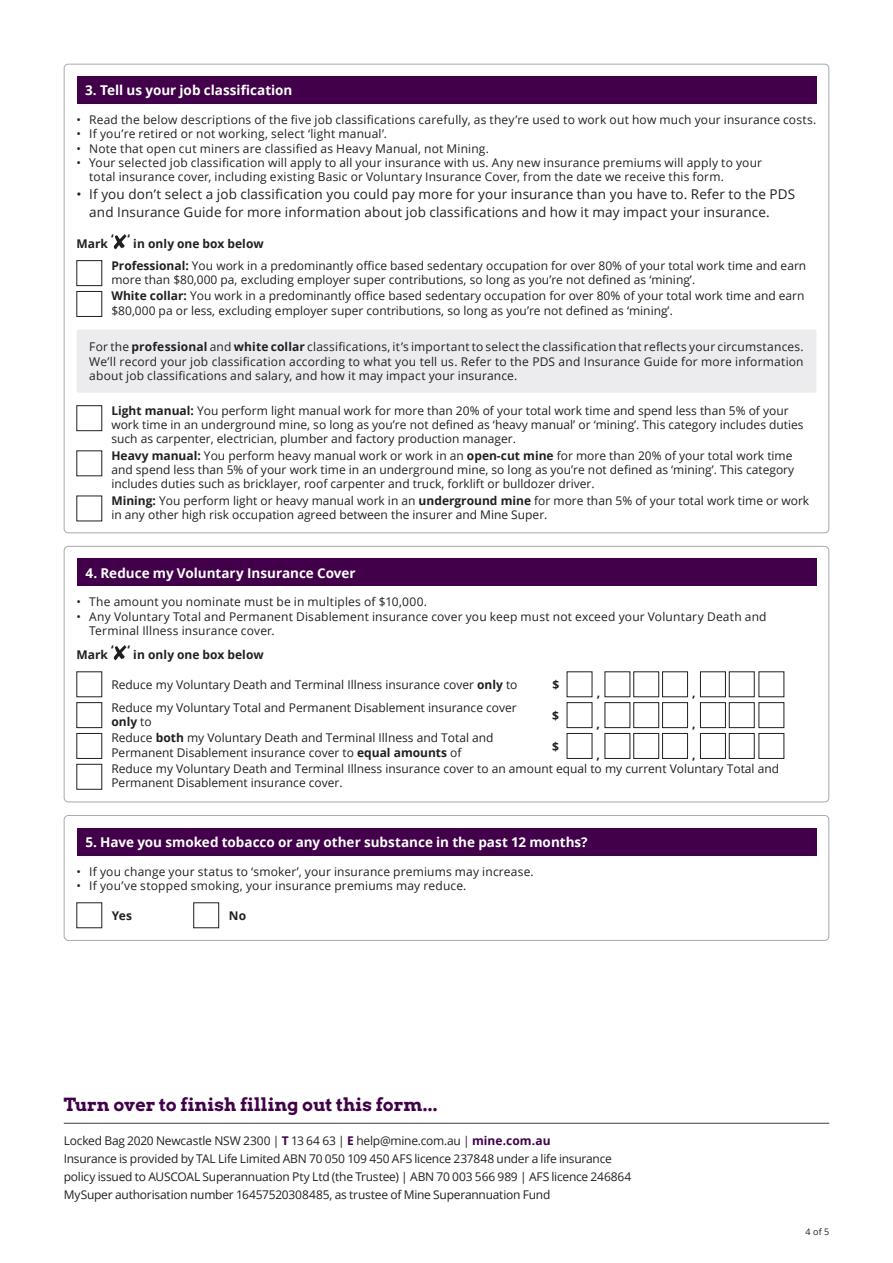
<style>
.page{position:relative;width:893px;height:1263px;background:#fff}
.page>*{position:absolute;margin:0;border:0;box-sizing:border-box;transform-origin:0 0}
.t1{font:700 18px "Arvo";letter-spacing:-.005em;color:#410049}
.t2{font:13.5px/18px "Open Sans";letter-spacing:.01em;color:#231f20}
.t3{font:700 13.5px "Open Sans";color:#fff}
.t4{font:12px/14.2px "Open Sans";color:#231f20}
.t5{font:12px/18px "Open Sans";letter-spacing:-.02em;color:#231f20}
.t6{font:700 12px "Open Sans";letter-spacing:.005em;color:#231f20}
.t7{font:9px "Open Sans";color:#231f20}
.s1{font-weight:700}
.s2{font-weight:400}
.s3{font-weight:700;color:#410049}
</style>
<div class="page">
<hr style="left:64px;top:1123px;width:765px;height:1px;background:#3e3e3f">
<div style="left:64px;top:546px;width:765px;height:256px;border:1px solid #a8a9ad;border-radius:4px"></div>
<div style="left:77px;top:329px;width:739px;height:64px;background:#ececee;border-radius:2px"></div>
<div style="left:77px;top:77px;width:739px;height:27px;background:#410049"></div>
<svg style="left:114px;top:234px;width:12px;height:15px"></svg>
<svg style="left:76px;top:260px;width:26px;height:57px"></svg>
<svg style="left:76px;top:405px;width:26px;height:116px"></svg>
<div style="left:77px;top:559px;width:739px;height:27px;background:#410049"></div>
<svg style="left:114px;top:645px;width:12px;height:15px"></svg>
<svg style="left:76px;top:671px;width:26px;height:119px"></svg>
<svg style="left:566px;top:671px;width:27px;height:88px"></svg>
<svg style="left:604px;top:671px;width:84px;height:88px"></svg>
<svg style="left:700px;top:671px;width:84px;height:88px"></svg>
<div style="left:64px;top:815px;width:765px;height:126px;border:1px solid #a8a9ad;border-radius:4px"></div>
<div style="left:77px;top:828px;width:739px;height:27px;background:#410049"></div>
<div style="left:193px;top:902px;width:26px;height:26px;border:1px solid #231f20"></div>
<p class="t3" style="left:85px;top:81px;width:209px">3. Tell us your job classification</p>
<p class="t4" style="left:77px;top:112px;width:741px">• Read the below descriptions of the five job classifications carefully, as they’re used to work out how much your insurance costs.</p>
<p class="t4" style="left:77px;top:127px;width:312px">• If you’re retired or not working, select ‘light manual’.</p>
<p class="t4" style="left:77px;top:141px;width:414px">• Note that open cut miners are classified as Heavy Manual, not Mining.</p>
<p class="t4" style="left:89px;top:155px;width:674px;text-indent:-13px">• Your selected job classification will apply to all your insurance with us. Any new insurance premiums will apply to your total insurance cover, including existing Basic or Voluntary Insurance Cover, from the date we receive this form.</p>
<p class="t2" style="left:89px;top:185px;width:707px;text-indent:-13px">• If you don’t select a job classification you could pay more for your insurance than you have to. Refer to the PDS and Insurance Guide for more information about job classifications and how it may impact your insurance.</p>
<h6 class="t6" style="left:77px;top:235px;width:189px">Mark ‘ ‘ in only one box below</h6>
<p class="t4" style="left:111px;top:258px;width:696px"><span class="s1">Professional:</span> You work in a predominantly office based sedentary occupation for over 80% of your total work time and earn</p>
<p class="t4" style="left:111px;top:271px;width:695px;line-height:16.6px">more than $80,000 pa, excluding employer super contributions, so long as you’re not defined as ‘mining’.<br><span class="s1">White collar:</span> You work in a predominantly office based sedentary occupation for over 80% of your total work time and earn</p>
<p class="t4" style="left:111px;top:303px;width:563px">$80,000 pa or less, excluding employer super contributions, so long as you’re not defined as ‘mining’.</p>
<p class="t4" style="left:89px;top:340px;width:716px;text-align:justify">For the <span class="s1">professional</span> and <span class="s1">white collar</span> classifications, it’s important to select the classification that reflects your circumstances.<br>We’ll record your job classification according to what you tell us. Refer to the PDS and Insurance Guide for more information about job classifications and salary, and how it may impact your insurance.</p>
<p class="t4" style="left:111px;top:403px;width:694px"><span class="s1">Light manual:</span> You perform light manual work for more than 20% of your total work time and spend less than 5% of your work time in an underground mine, so long as you’re not defined as ‘heavy manual’ or ‘mining’. This category includes duties</p>
<p class="t4" style="left:111px;top:430px;width:683px;line-height:16.6px">such as carpenter, electrician, plumber and factory production manager.<br><span class="s1">Heavy manual:</span> You perform heavy manual work or work in an <span class="s1">open-cut mine</span> for more than 20% of your total work time</p>
<p class="t4" style="left:111px;top:462px;width:684px">and spend less than 5% of your work time in an underground mine, so long as you’re not defined as ‘mining’. This category</p>
<p class="t4" style="left:111px;top:475px;width:699px;line-height:16.6px">includes duties such as bricklayer, roof carpenter and truck, forklift or bulldozer driver.<br><span class="s1">Mining:</span> You perform light or heavy manual work in an <span class="s1">underground mine</span> for more than 5% of your total work time or work</p>
<p class="t4" style="left:111px;top:507px;width:437px">in any other high risk occupation agreed between the insurer and Mine Super.</p>
<p class="t3" style="left:85px;top:563px;width:272px">4. Reduce my Voluntary Insurance Cover</p>
<p class="t4" style="left:77px;top:595px;width:352px">• The amount you nominate must be in multiples of $10,000.</p>
<p class="t4" style="left:89px;top:609px;width:679px;text-indent:-13px">• Any Voluntary Total and Permanent Disablement insurance cover you keep must not exceed your Voluntary Death and<br>Terminal Illness insurance cover.</p>
<p class="t6" style="left:77px;top:646px;width:189px">Mark ‘ ‘ in only one box below</p>
<p class="t4" style="left:111px;top:677px;width:408px">Reduce my Voluntary Death and Terminal Illness insurance cover <span class="s1">only</span> to</p>
<p class="t6" style="left:552px;top:676px;width:8px">$</p>
<p class="t6" style="left:597px;top:684px;width:5px">,</p>
<p class="t6" style="left:692px;top:684px;width:5px">,</p>
<p class="t4" style="left:111px;top:700px;width:407px">Reduce my Voluntary Total and Permanent Disablement insurance cover</p>
<p class="t6" style="left:552px;top:707px;width:8px">$</p>
<h6 class="t6" style="left:111px;top:713px;width:42px">only <span class="s2">to</span></h6>
<p class="t6" style="left:597px;top:715px;width:5px">,</p>
<p class="t6" style="left:692px;top:715px;width:5px">,</p>
<p class="t4" style="left:111px;top:730px;width:384px">Reduce <span class="s1">both</span> my Voluntary Death and Terminal Illness and Total and</p>
<p class="t6" style="left:552px;top:738px;width:8px">$</p>
<p class="t4" style="left:111px;top:745px;width:352px">Permanent Disablement insurance cover to <span class="s1">equal amounts</span> of</p>
<p class="t6" style="left:597px;top:746px;width:5px">,</p>
<p class="t6" style="left:692px;top:746px;width:5px">,</p>
<p class="t4" style="left:111px;top:761px;width:669px">Reduce my Voluntary Death and Terminal Illness insurance cover to an amount equal to my current Voluntary Total and<br>Permanent Disablement insurance cover.</p>
<p class="t3" style="left:85px;top:832px;width:504px">5. Have you smoked tobacco or any other substance in the past 12 months?</p>
<p class="t4" style="left:77px;top:864px;width:459px">• If you change your status to ‘smoker’, your insurance premiums may increase.</p>
<p class="t4" style="left:77px;top:878px;width:391px">• If you’ve stopped smoking, your insurance premiums may reduce.</p>
<p class="t6" style="left:112px;top:907px;width:22px">Yes</p>
<p class="t6" style="left:229px;top:907px;width:19px">No</p>
<h1 class="t1" style="left:64px;top:1093px;width:375px">Turn over to finish filling out this form...</h1>
<p class="t5" style="left:64px;top:1131px;width:569px">Locked Bag 2020 Newcastle NSW 2300 | <span class="s3">T</span> 13 64 63 | <span class="s3">E</span> help@mine.com.au | <span class="s3">mine.com.au<br></span>Insurance is provided by TAL Life Limited ABN 70 050 109 450 AFS licence 237848 under a life insurance policy issued to AUSCOAL Superannuation Pty Ltd (the Trustee) | ABN 70 003 566 989 | AFS licence 246864<br>MySuper authorisation number 16457520308485, as trustee of Mine Superannuation Fund</p>
<p class="t7" style="left:805px;top:1225px;width:25px">4 of 5</p>
</div>
